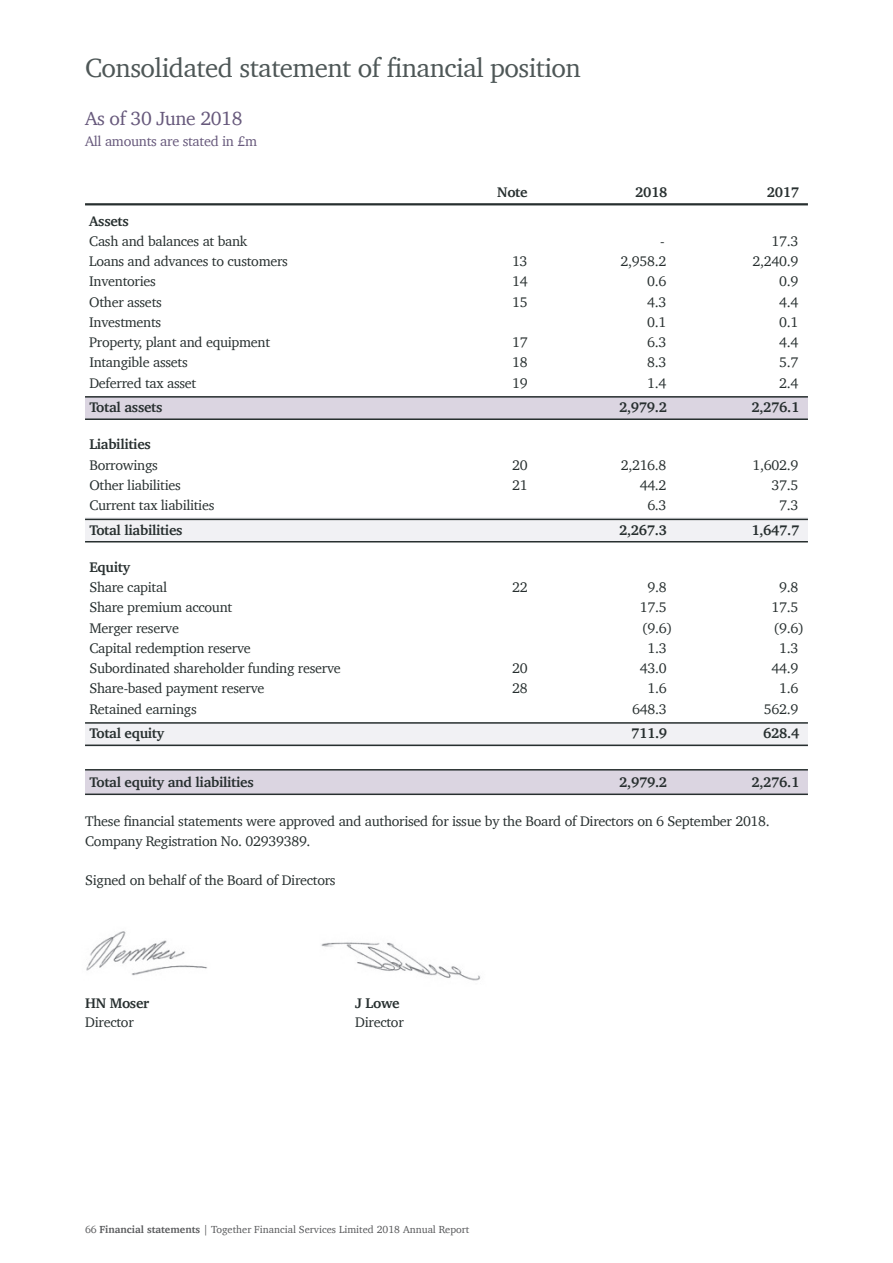
<style>
.page{position:relative;width:893px;height:1263px;background:#fff}
.page>*{position:absolute;margin:0;border:0;box-sizing:border-box;transform-origin:0 0}
.t1{font:27px "Charter";letter-spacing:-.02em;color:#4e5757}
.t2{font:19.5px "Charter";letter-spacing:-.02em;color:#66587b}
.t3{font:14.25px/19.5px "Charter";letter-spacing:-.02em;color:#272f2f}
.t4{font:700 14.25px "Charter";letter-spacing:-.02em;color:#272f2f}
.t5{font:14.25px "Charter";letter-spacing:-.02em;color:#66587b}
.t6{font:10.5px "Charter";color:#57585a}
.s1{font-weight:700}
</style>
<div class="page">
<div style="left:85px;top:396px;width:723px;height:24px;background:#dbd5e1"></div>
<div style="left:85px;top:771px;width:723px;height:23px;background:#dbd5e1"></div>
<div style="left:85px;top:517px;width:723px;height:24px;background:#f1f1f4"></div>
<div style="left:85px;top:723px;width:723px;height:24px;background:#f1f1f4"></div>
<hr style="left:85px;top:203px;width:723px;height:2px;background:#272f2f">
<hr style="left:85px;top:396px;width:723px;height:2px;background:#272f2f">
<hr style="left:85px;top:418px;width:723px;height:2px;background:#272f2f">
<hr style="left:85px;top:519px;width:723px;height:1px;background:#272f2f">
<hr style="left:85px;top:541px;width:723px;height:1px;background:#272f2f">
<hr style="left:85px;top:722px;width:723px;height:2px;background:#272f2f">
<hr style="left:85px;top:744px;width:723px;height:2px;background:#272f2f">
<hr style="left:85px;top:769px;width:723px;height:1px;background:#272f2f">
<hr style="left:85px;top:793px;width:723px;height:2px;background:#272f2f">
<img style="left:86px;top:931px;width:121px;height:45px">
<img style="left:321px;top:942px;width:159px;height:39px">
<h1 class="t1" style="left:85px;top:45px;width:497px">Consolidated statement of financial position</h1>
<h2 class="t2" style="left:85px;top:102px;width:159px">As of 30 June 2018</h2>
<p class="t5" style="left:85px;top:129px;width:174px">All amounts are stated in £m</p>
<p class="t4" style="left:497px;top:180px;width:32px">Note</p>
<p class="t4" style="left:635px;top:180px;width:34px">2018</p>
<p class="t4" style="left:767px;top:180px;width:34px">2017</p>
<p class="t4" style="left:89px;top:208px;width:41px">Assets</p>
<p class="t3" style="left:89px;top:231px;width:159px">Cash and balances at bank</p>
<p class="t3" style="left:660px;top:231px;width:6px">-</p>
<p class="t3" style="left:771px;top:231px;width:28px">17.3</p>
<p class="t3" style="left:89px;top:251px;width:200px">Loans and advances to customers</p>
<p class="t3" style="left:512px;top:251px;width:17px">13</p>
<p class="t3" style="left:621px;top:251px;width:47px">2,958.2</p>
<p class="t3" style="left:752px;top:251px;width:47px">2,240.9</p>
<p class="t3" style="left:89px;top:271px;width:68px">Inventories</p>
<p class="t3" style="left:512px;top:271px;width:17px">14</p>
<p class="t3" style="left:647px;top:271px;width:21px">0.6</p>
<p class="t3" style="left:779px;top:271px;width:21px">0.9</p>
<p class="t3" style="left:89px;top:292px;width:74px">Other assets</p>
<p class="t3" style="left:512px;top:292px;width:17px">15</p>
<p class="t3" style="left:647px;top:292px;width:21px">4.3</p>
<p class="t3" style="left:779px;top:292px;width:21px">4.4</p>
<p class="t3" style="left:89px;top:312px;width:73px">Investments</p>
<p class="t3" style="left:647px;top:312px;width:21px">0.1</p>
<p class="t3" style="left:779px;top:312px;width:21px">0.1</p>
<p class="t3" style="left:89px;top:332px;width:182px">Property, plant and equipment</p>
<p class="t3" style="left:512px;top:332px;width:17px">17</p>
<p class="t3" style="left:647px;top:332px;width:21px">6.3</p>
<p class="t3" style="left:779px;top:332px;width:21px">4.4</p>
<p class="t3" style="left:89px;top:352px;width:100px">Intangible assets</p>
<p class="t3" style="left:512px;top:352px;width:17px">18</p>
<p class="t3" style="left:647px;top:352px;width:21px">8.3</p>
<p class="t3" style="left:779px;top:352px;width:21px">5.7</p>
<p class="t3" style="left:89px;top:373px;width:108px">Deferred tax asset</p>
<p class="t3" style="left:512px;top:373px;width:17px">19</p>
<p class="t3" style="left:647px;top:373px;width:21px">1.4</p>
<p class="t3" style="left:779px;top:373px;width:21px">2.4</p>
<p class="t4" style="left:89px;top:395px;width:75px">Total assets</p>
<p class="t4" style="left:619px;top:395px;width:49px">2,979.2</p>
<p class="t4" style="left:751px;top:395px;width:49px">2,276.1</p>
<p class="t4" style="left:89px;top:432px;width:63px">Liabilities</p>
<p class="t3" style="left:89px;top:455px;width:70px">Borrowings</p>
<p class="t3" style="left:512px;top:455px;width:17px">20</p>
<p class="t3" style="left:621px;top:455px;width:47px">2,216.8</p>
<p class="t3" style="left:752px;top:455px;width:47px">1,602.9</p>
<p class="t3" style="left:89px;top:475px;width:93px">Other liabilities</p>
<p class="t3" style="left:512px;top:475px;width:17px">21</p>
<p class="t3" style="left:640px;top:475px;width:28px">44.2</p>
<p class="t3" style="left:771px;top:475px;width:28px">37.5</p>
<p class="t3" style="left:89px;top:495px;width:127px">Current tax liabilities</p>
<p class="t3" style="left:647px;top:495px;width:21px">6.3</p>
<p class="t3" style="left:779px;top:495px;width:21px">7.3</p>
<p class="t4" style="left:89px;top:517px;width:95px">Total liabilities</p>
<p class="t4" style="left:619px;top:517px;width:49px">2,267.3</p>
<p class="t4" style="left:751px;top:517px;width:49px">1,647.7</p>
<p class="t4" style="left:89px;top:555px;width:42px">Equity</p>
<p class="t3" style="left:89px;top:577px;width:79px">Share capital</p>
<p class="t3" style="left:512px;top:577px;width:17px">22</p>
<p class="t3" style="left:647px;top:577px;width:21px">9.8</p>
<p class="t3" style="left:779px;top:577px;width:21px">9.8</p>
<p class="t3" style="left:89px;top:598px;width:144px">Share premium account</p>
<p class="t3" style="left:640px;top:598px;width:28px">17.5</p>
<p class="t3" style="left:771px;top:598px;width:28px">17.5</p>
<p class="t3" style="left:89px;top:618px;width:91px">Merger reserve</p>
<p class="t3" style="left:642px;top:618px;width:32px">(9.6)</p>
<p class="t3" style="left:773px;top:618px;width:32px">(9.6)</p>
<p class="t3" style="left:89px;top:638px;width:163px">Capital redemption reserve</p>
<p class="t3" style="left:647px;top:638px;width:21px">1.3</p>
<p class="t3" style="left:779px;top:638px;width:21px">1.3</p>
<p class="t3" style="left:89px;top:658px;width:253px">Subordinated shareholder funding reserve</p>
<p class="t3" style="left:512px;top:658px;width:17px">20</p>
<p class="t3" style="left:640px;top:658px;width:28px">43.0</p>
<p class="t3" style="left:772px;top:658px;width:28px">44.9</p>
<p class="t3" style="left:89px;top:679px;width:176px">Share-based payment reserve</p>
<p class="t3" style="left:512px;top:679px;width:17px">28</p>
<p class="t3" style="left:647px;top:679px;width:21px">1.6</p>
<p class="t3" style="left:779px;top:679px;width:21px">1.6</p>
<p class="t3" style="left:89px;top:699px;width:109px">Retained earnings</p>
<p class="t3" style="left:632px;top:699px;width:36px">648.3</p>
<p class="t3" style="left:764px;top:699px;width:36px">562.9</p>
<p class="t4" style="left:89px;top:721px;width:76px">Total equity</p>
<p class="t4" style="left:631px;top:721px;width:38px">711.9</p>
<p class="t4" style="left:763px;top:721px;width:38px">628.4</p>
<p class="t4" style="left:89px;top:770px;width:166px">Total equity and liabilities</p>
<p class="t4" style="left:619px;top:770px;width:49px">2,979.2</p>
<p class="t4" style="left:751px;top:770px;width:49px">2,276.1</p>
<p class="t3" style="left:85px;top:811px;width:686px">These financial statements were approved and authorised for issue by the Board of Directors on 6 September 2018.<br>Company Registration No. 02939389.</p>
<p class="t3" style="left:85px;top:870px;width:252px">Signed on behalf of the Board of Directors</p>
<p class="t4" style="left:85px;top:990px;width:65px">HN Moser</p>
<p class="t4" style="left:355px;top:990px;width:46px">J Lowe</p>
<p class="t3" style="left:85px;top:1012px;width:50px">Director</p>
<p class="t3" style="left:355px;top:1012px;width:50px">Director</p>
<p class="t6" style="left:85px;top:1220px;width:386px">66 <span class="s1">Financial statements</span> | Together Financial Services Limited 2018 Annual Report</p>
</div>
